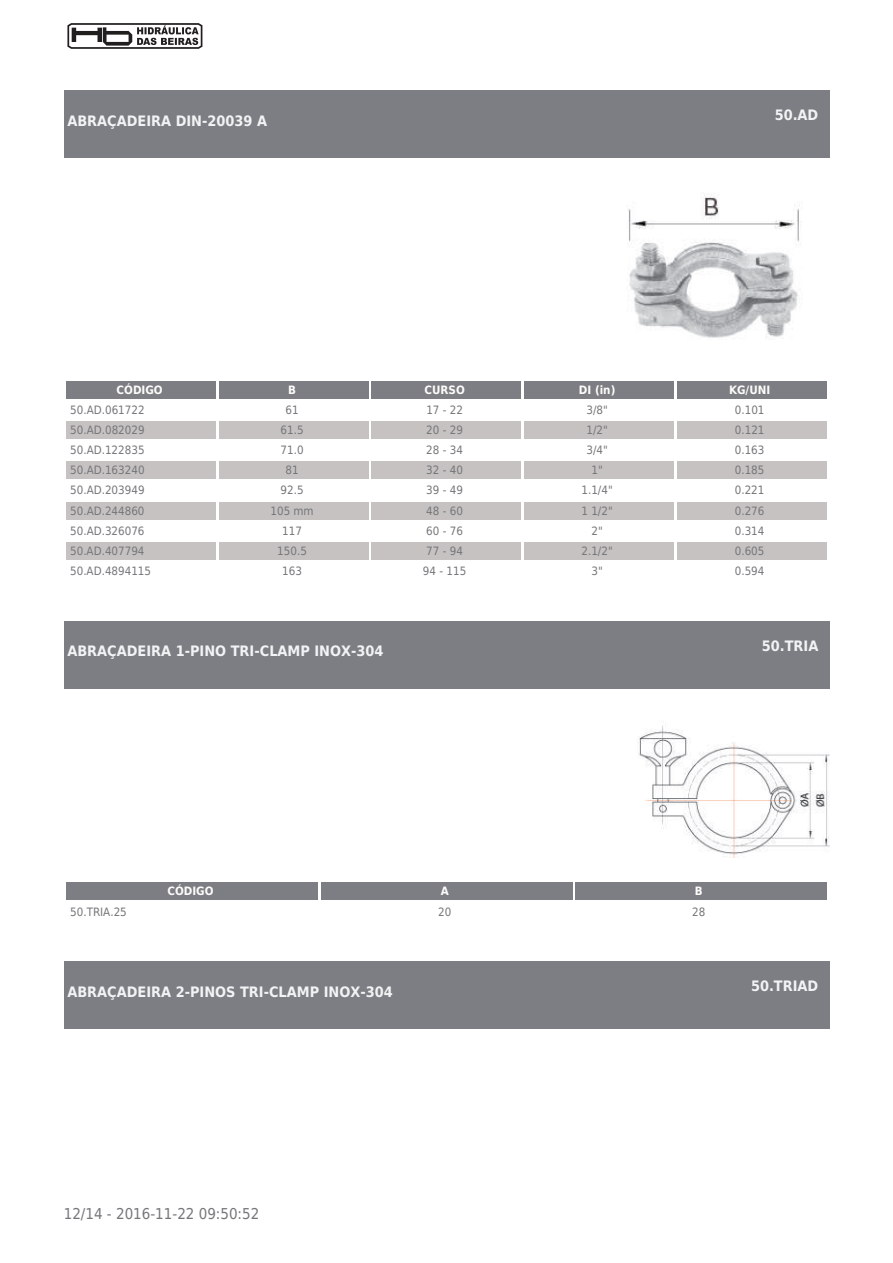
<style>
.page{position:relative;width:893px;height:1263px;background:#fff}
.page>*{position:absolute;margin:0;border:0;box-sizing:border-box;transform-origin:0 0}
.t1{font:15px "DejaVu Sans Condensed";color:#757679}
.t2{font:700 14.4px "DejaVu Sans Condensed";color:#f2f3f4}
.t3{font:11.55px "DejaVu Sans Condensed";color:#757679}
.t4{font:700 11.55px "DejaVu Sans Condensed";color:#fefcfa}
</style>
<div class="page">
<div style="left:64px;top:91px;width:765px;height:67px;background:#7c7e83"></div>
<img style="left:628px;top:192px;width:172px;height:146px">
<div style="left:67px;top:421px;width:149px;height:17px;background:#c6c2c2"></div>
<div style="left:219px;top:421px;width:150px;height:17px;background:#c6c2c2"></div>
<div style="left:372px;top:421px;width:149px;height:17px;background:#c6c2c2"></div>
<div style="left:524px;top:421px;width:150px;height:17px;background:#c6c2c2"></div>
<div style="left:677px;top:421px;width:149px;height:17px;background:#c6c2c2"></div>
<div style="left:67px;top:461px;width:149px;height:18px;background:#c6c2c2"></div>
<div style="left:219px;top:461px;width:150px;height:18px;background:#c6c2c2"></div>
<div style="left:372px;top:461px;width:149px;height:18px;background:#c6c2c2"></div>
<div style="left:524px;top:461px;width:150px;height:18px;background:#c6c2c2"></div>
<div style="left:677px;top:461px;width:149px;height:18px;background:#c6c2c2"></div>
<div style="left:67px;top:502px;width:149px;height:17px;background:#c6c2c2"></div>
<div style="left:219px;top:502px;width:150px;height:17px;background:#c6c2c2"></div>
<div style="left:372px;top:502px;width:149px;height:17px;background:#c6c2c2"></div>
<div style="left:524px;top:502px;width:150px;height:17px;background:#c6c2c2"></div>
<div style="left:677px;top:502px;width:149px;height:17px;background:#c6c2c2"></div>
<div style="left:67px;top:542px;width:149px;height:17px;background:#c6c2c2"></div>
<div style="left:219px;top:542px;width:150px;height:17px;background:#c6c2c2"></div>
<div style="left:372px;top:542px;width:149px;height:17px;background:#c6c2c2"></div>
<div style="left:524px;top:542px;width:150px;height:17px;background:#c6c2c2"></div>
<div style="left:677px;top:542px;width:149px;height:17px;background:#c6c2c2"></div>
<div style="left:67px;top:381px;width:149px;height:17px;background:#7c7e83"></div>
<div style="left:219px;top:381px;width:150px;height:17px;background:#7c7e83"></div>
<div style="left:372px;top:381px;width:149px;height:17px;background:#7c7e83"></div>
<div style="left:524px;top:381px;width:150px;height:17px;background:#7c7e83"></div>
<div style="left:677px;top:381px;width:149px;height:17px;background:#7c7e83"></div>
<div style="left:64px;top:621px;width:765px;height:67px;background:#7c7e83"></div>
<img style="left:638px;top:721px;width:191px;height:136px">
<div style="left:67px;top:883px;width:251px;height:17px;background:#7c7e83"></div>
<div style="left:321px;top:883px;width:251px;height:17px;background:#7c7e83"></div>
<div style="left:575px;top:883px;width:251px;height:17px;background:#7c7e83"></div>
<div style="left:64px;top:962px;width:765px;height:67px;background:#7c7e83"></div>
<svg style="left:67px;top:23px;width:135px;height:26px"></svg>
<p class="t2" style="left:67px;top:109px;width:201px">ABRAÇADEIRA DIN-20039 A</p>
<p class="t2" style="left:775px;top:103px;width:45px">50.AD</p>
<p class="t4" style="left:117px;top:380px;width:48px">CÓDIGO</p>
<p class="t4" style="left:288px;top:380px;width:9px">B</p>
<p class="t4" style="left:425px;top:380px;width:42px">CURSO</p>
<p class="t4" style="left:579px;top:380px;width:38px">DI (in)</p>
<p class="t4" style="left:729px;top:380px;width:43px">KG/UNI</p>
<p class="t3" style="left:70px;top:400px;width:76px">50.AD.061722</p>
<p class="t3" style="left:286px;top:400px;width:15px">61</p>
<p class="t3" style="left:426px;top:400px;width:38px">17 - 22</p>
<p class="t3" style="left:586px;top:400px;width:23px">3/8"</p>
<p class="t3" style="left:735px;top:400px;width:31px">0.101</p>
<p class="t3" style="left:70px;top:420px;width:76px">50.AD.082029</p>
<p class="t3" style="left:281px;top:420px;width:25px">61.5</p>
<p class="t3" style="left:426px;top:420px;width:38px">20 - 29</p>
<p class="t3" style="left:586px;top:420px;width:23px">1/2"</p>
<p class="t3" style="left:735px;top:420px;width:31px">0.121</p>
<p class="t3" style="left:70px;top:441px;width:76px">50.AD.122835</p>
<p class="t3" style="left:281px;top:441px;width:25px">71.0</p>
<p class="t3" style="left:426px;top:441px;width:38px">28 - 34</p>
<p class="t3" style="left:586px;top:441px;width:23px">3/4"</p>
<p class="t3" style="left:735px;top:441px;width:31px">0.163</p>
<p class="t3" style="left:70px;top:461px;width:76px">50.AD.163240</p>
<p class="t3" style="left:286px;top:461px;width:15px">81</p>
<p class="t3" style="left:426px;top:461px;width:38px">32 - 40</p>
<p class="t3" style="left:591px;top:461px;width:13px">1"</p>
<p class="t3" style="left:735px;top:461px;width:31px">0.185</p>
<p class="t3" style="left:70px;top:481px;width:76px">50.AD.203949</p>
<p class="t3" style="left:281px;top:481px;width:25px">92.5</p>
<p class="t3" style="left:426px;top:481px;width:38px">39 - 49</p>
<p class="t3" style="left:581px;top:481px;width:33px">1.1/4"</p>
<p class="t3" style="left:735px;top:481px;width:31px">0.221</p>
<p class="t3" style="left:70px;top:501px;width:76px">50.AD.244860</p>
<p class="t3" style="left:270px;top:501px;width:45px">105 mm</p>
<p class="t3" style="left:426px;top:501px;width:38px">48 - 60</p>
<p class="t3" style="left:581px;top:501px;width:33px">1 1/2"</p>
<p class="t3" style="left:735px;top:501px;width:31px">0.276</p>
<p class="t3" style="left:70px;top:521px;width:76px">50.AD.326076</p>
<p class="t3" style="left:282px;top:521px;width:21px">117</p>
<p class="t3" style="left:426px;top:521px;width:38px">60 - 76</p>
<p class="t3" style="left:591px;top:521px;width:13px">2"</p>
<p class="t3" style="left:735px;top:521px;width:31px">0.314</p>
<p class="t3" style="left:70px;top:541px;width:76px">50.AD.407794</p>
<p class="t3" style="left:277px;top:541px;width:31px">150.5</p>
<p class="t3" style="left:426px;top:541px;width:38px">77 - 94</p>
<p class="t3" style="left:581px;top:541px;width:33px">2.1/2"</p>
<p class="t3" style="left:735px;top:541px;width:31px">0.605</p>
<p class="t3" style="left:70px;top:561px;width:82px">50.AD.4894115</p>
<p class="t3" style="left:282px;top:561px;width:21px">163</p>
<p class="t3" style="left:423px;top:561px;width:45px">94 - 115</p>
<p class="t3" style="left:591px;top:561px;width:13px">3"</p>
<p class="t3" style="left:735px;top:561px;width:31px">0.594</p>
<p class="t2" style="left:67px;top:639px;width:318px">ABRAÇADEIRA 1-PINO TRI-CLAMP INOX-304</p>
<p class="t2" style="left:762px;top:634px;width:58px">50.TRIA</p>
<p class="t4" style="left:167px;top:882px;width:48px">CÓDIGO</p>
<p class="t4" style="left:441px;top:882px;width:10px">A</p>
<p class="t4" style="left:695px;top:882px;width:9px">B</p>
<p class="t3" style="left:70px;top:902px;width:58px">50.TRIA.25</p>
<p class="t3" style="left:438px;top:902px;width:15px">20</p>
<p class="t3" style="left:692px;top:902px;width:15px">28</p>
<p class="t2" style="left:67px;top:980px;width:327px">ABRAÇADEIRA 2-PINOS TRI-CLAMP INOX-304</p>
<p class="t2" style="left:751px;top:974px;width:69px">50.TRIAD</p>
<p class="t1" style="left:64px;top:1201px;width:197px">12/14 - 2016-11-22 09:50:52</p>
</div>
